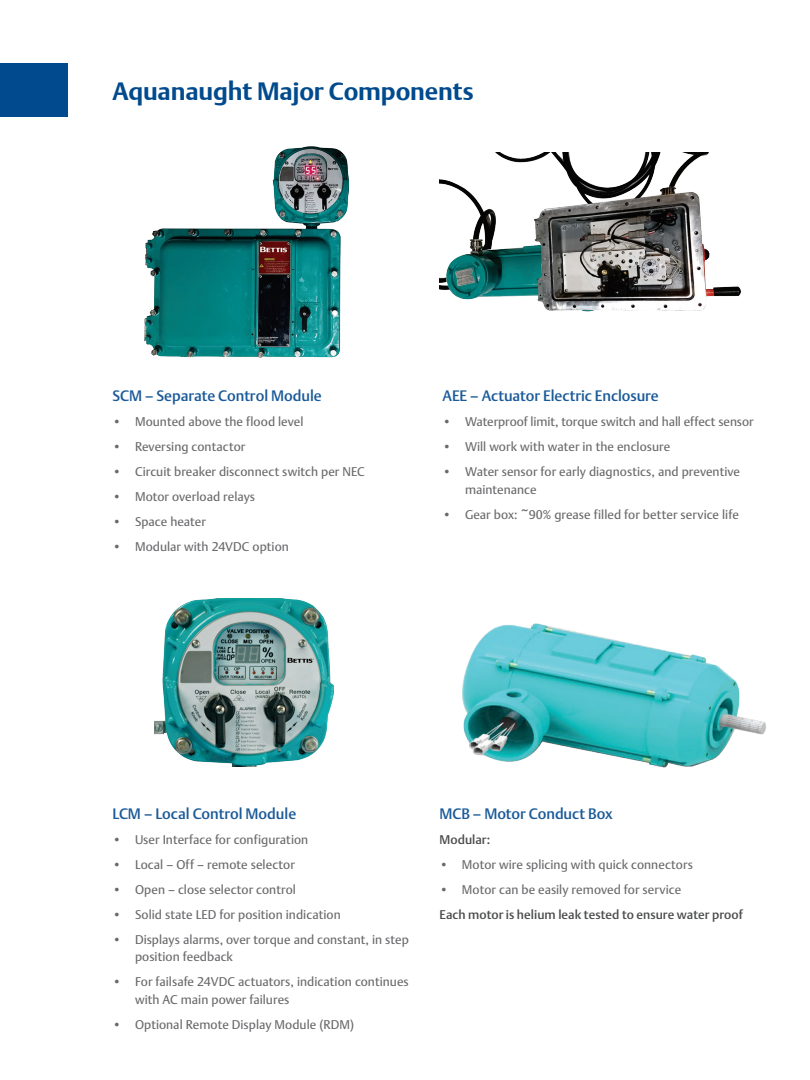
<style>
.page{position:relative;width:810px;height:1080px;background:#fff}
.page>*{position:absolute;margin:0;border:0;box-sizing:border-box;transform-origin:0 0}
.t1{font:700 25px "DTL Argo T";letter-spacing:-.005em;color:#004a8d}
.t2{font:15px "DTL Argo T Medium";letter-spacing:-.005em;color:#1a5a99}
.t3{font:12.5px/17.5px "DTL Argo T";letter-spacing:.005em;color:#69696c}
.t4{font:12.5px "DTL Argo T Medium";letter-spacing:.005em;color:#4b4c4d}
</style>
<div class="page">
<div style="left:0;top:63px;width:68px;height:54px;background:#004a8d"></div>
<img style="left:144px;top:146px;width:205px;height:212px">
<img style="left:439px;top:153px;width:302px;height:159px">
<img style="left:154px;top:598px;width:179px;height:168px">
<img style="left:462px;top:623px;width:304px;height:145px">
<p class="t1" style="left:112px;top:76px;width:363px">Aquanaught Major Components</p>
<p class="t2" style="left:112px;top:387px;width:211px">SCM – Separate Control Module</p>
<p class="t3" style="left:112px;top:413px;width:193px">• Mounted above the flood level</p>
<p class="t3" style="left:112px;top:438px;width:134px">• Reversing contactor</p>
<p class="t3" style="left:112px;top:463px;width:254px">• Circuit breaker disconnect switch per NEC</p>
<p class="t3" style="left:112px;top:488px;width:144px">• Motor overload relays</p>
<p class="t3" style="left:112px;top:513px;width:95px">• Space heater</p>
<p class="t3" style="left:112px;top:538px;width:178px">• Modular with 24VDC option</p>
<p class="t2" style="left:442px;top:387px;width:218px">AEE – Actuator Electric Enclosure</p>
<p class="t3" style="left:442px;top:413px;width:313px">• Waterproof limit, torque switch and hall effect sensor</p>
<p class="t3" style="left:442px;top:438px;width:229px">• Will work with water in the enclosure</p>
<p class="t3" style="left:465px;top:463px;width:277px;text-indent:-22px">• Water sensor for early diagnostics, and preventive maintenance</p>
<p class="t3" style="left:442px;top:505px;width:298px">• Gear box: ~90% grease filled for better service life</p>
<p class="t2" style="left:112px;top:804px;width:185px">LCM – Local Control Module</p>
<p class="t3" style="left:112px;top:830px;width:197px">• User Interface for configuration</p>
<p class="t3" style="left:112px;top:855px;width:184px">• Local – Off – remote selector</p>
<p class="t3" style="left:112px;top:880px;width:185px">• Open – close selector control</p>
<p class="t3" style="left:112px;top:905px;width:230px">• Solid state LED for position indication</p>
<p class="t3" style="left:135px;top:930px;width:276px;text-indent:-22px">• Displays alarms, over torque and constant, in step position feedback</p>
<p class="t3" style="left:135px;top:973px;width:275px;text-indent:-22px">• For failsafe 24VDC actuators, indication continues with AC main power failures</p>
<p class="t3" style="left:112px;top:1015px;width:243px">• Optional Remote Display Module (RDM)</p>
<p class="t2" style="left:439px;top:804px;width:175px">MCB – Motor Conduct Box</p>
<p class="t4" style="left:439px;top:832px;width:52px">Modular:</p>
<p class="t3" style="left:439px;top:855px;width:255px">• Motor wire splicing with quick connectors</p>
<p class="t3" style="left:439px;top:880px;width:243px">• Motor can be easily removed for service</p>
<p class="t4" style="left:439px;top:907px;width:305px">Each motor is helium leak tested to ensure water proof</p>
</div>
